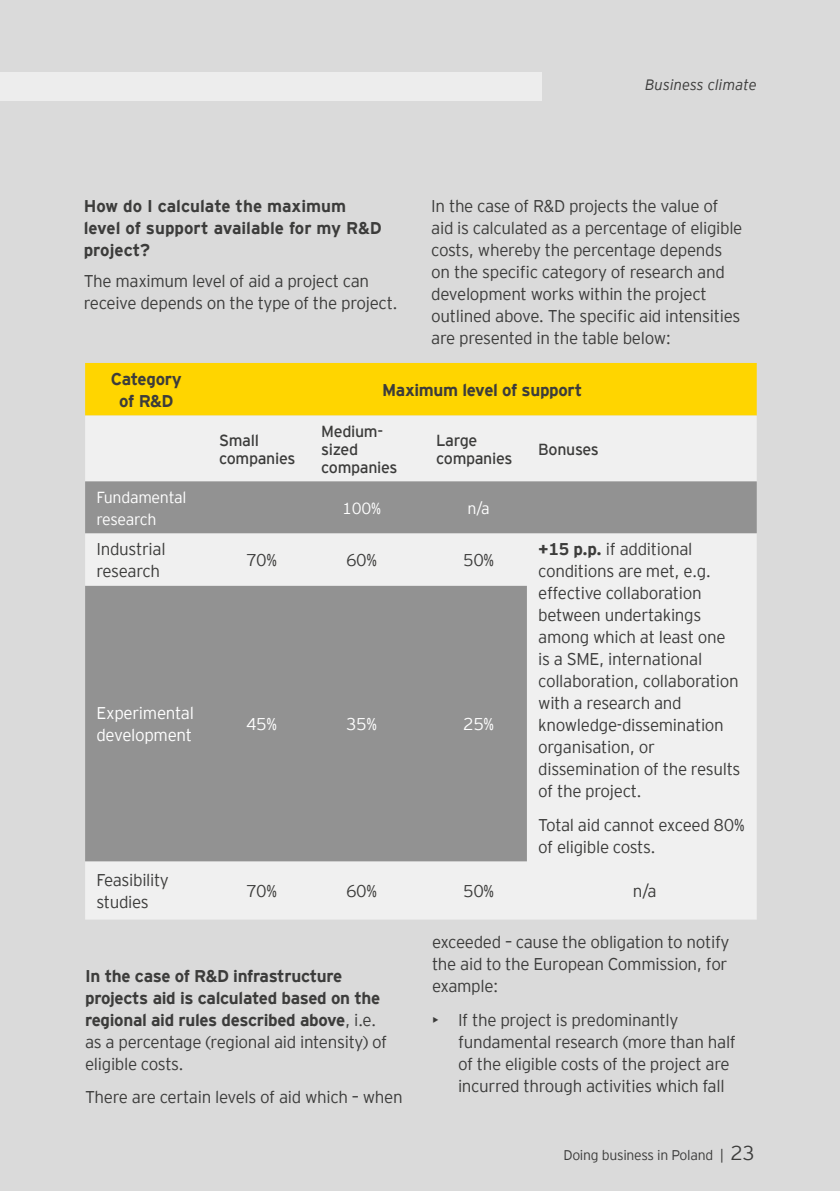
<style>
.page{position:relative;width:840px;height:1191px;background:#fff}
.page>*{position:absolute;margin:0;border:0;box-sizing:border-box;transform-origin:0 0}
.t1{font:300 17px/22px "EY Interstate";letter-spacing:-.02em;color:#3c3c3b}
.t2{font:700 17px/22px "EY Interstate";letter-spacing:-.02em;color:#3c3c3b;text-align:center}
.t3{font:700 17px/22px "EY Interstate";color:#3c3c3b}
.t4{font:300 17px/22px "EY Interstate";letter-spacing:-.02em;color:#fff}
.t5{font:16px/18px "EY Interstate";letter-spacing:-.02em;color:#3c3c3b}
.t6{font:300 16px/22px "EY Interstate";letter-spacing:-.02em;color:#fff}
.t7{font:italic 300 15px "EY Interstate";color:#3c3c3b}
.t8{font:300 14px "EY Interstate";letter-spacing:-.02em;color:#3c3c3b}
.s1{font-weight:700}
.s2{font-weight:300}
.s3{font-size:20px}
</style>
<div class="page">
<div style="left:0;top:0;width:839px;height:1191px;background:#dadada"></div>
<div style="left:0;top:72px;width:540px;height:28px;background:#ededed"></div>
<div style="left:85px;top:363px;width:671px;height:52px;background:#ffd500"></div>
<div style="left:85px;top:415px;width:671px;height:504px;background:#f0f0f0"></div>
<svg style="left:85px;top:481px;width:671px;height:380px;background:#b6b6b6"></svg>
<p class="t7" style="left:645px;top:74px;width:113px">Business climate</p>
<p class="t3" style="left:84px;top:194px;width:299px">How do I calculate the maximum level of support available for my R&amp;D project?</p>
<p class="t1" style="left:84px;top:269px;width:315px">The maximum level of aid a project can receive depends on the type of the project.</p>
<p class="t1" style="left:431px;top:194px;width:312px">In the case of R&amp;D projects the value of aid is calculated as a percentage of eligible costs, whereby the percentage depends on the specific category of research and development works within the project outlined above. The specific aid intensities are presented in the table below:</p>
<p class="t2" style="left:111px;top:367px;width:72px">Category of R&amp;D</p>
<p class="t2" style="left:382px;top:378px;width:202px">Maximum level of support</p>
<p class="t5" style="left:219px;top:430px;width:78px">Small companies</p>
<p class="t5" style="left:321px;top:421px;width:78px">Medium&shy;sized companies</p>
<p class="t5" style="left:436px;top:430px;width:78px">Large companies</p>
<p class="t5" style="left:538px;top:439px;width:62px">Bonuses</p>
<p class="t6" style="left:96px;top:485px;width:91px">Fundamental research</p>
<p class="t6" style="left:342px;top:496px;width:40px">100%</p>
<p class="t6" style="left:467px;top:496px;width:24px">n/a</p>
<p class="t1" style="left:96px;top:537px;width:71px">Industrial research</p>
<p class="t1" style="left:246px;top:548px;width:32px">70%</p>
<p class="t1" style="left:346px;top:548px;width:32px">60%</p>
<p class="t1" style="left:463px;top:548px;width:32px">50%</p>
<p class="t1" style="left:538px;top:537px;width:204px"><span class="s1">+15 p.p.</span> if additional conditions are met, e.g. effective collaboration between undertakings among which at least one is a SME, international collaboration, collaboration with a research and knowledge-dissemination organisation, or dissemination of the results of the project.</p>
<p class="t1" style="left:538px;top:812px;width:208px">Total aid cannot exceed 80% of eligible costs.</p>
<p class="t4" style="left:96px;top:701px;width:99px">Experimental development</p>
<p class="t4" style="left:246px;top:712px;width:32px">45%</p>
<p class="t4" style="left:346px;top:712px;width:32px">35%</p>
<p class="t4" style="left:463px;top:712px;width:32px">25%</p>
<p class="t1" style="left:96px;top:868px;width:74px">Feasibility studies</p>
<p class="t1" style="left:246px;top:879px;width:32px">70%</p>
<p class="t1" style="left:346px;top:879px;width:32px">60%</p>
<p class="t1" style="left:463px;top:879px;width:32px">50%</p>
<p class="t1" style="left:632px;top:879px;width:25px">n/a</p>
<p class="t2" style="left:85px;top:963px;width:303px;text-align:left">In the case of R&amp;D infrastructure projects aid is calculated based on the regional aid rules described above<span class="s2">, i.e. as a percentage (regional aid intensity) of eligible costs.</span></p>
<p class="t1" style="left:85px;top:1085px;width:319px">There are certain levels of aid which – when</p>
<p class="t1" style="left:432px;top:930px;width:299px">exceeded – cause the obligation to notify the aid to the European Commission, for example:</p>
<p class="t1" style="left:458px;top:1007px;width:279px;text-indent:-26px">• If the project is predominantly fundamental research (more than half of the eligible costs of the project are incurred through activities which fall</p>
<p class="t8" style="left:563px;top:1145px;width:193px">Doing business in Poland | <span class="s3">23</span></p>
</div>
